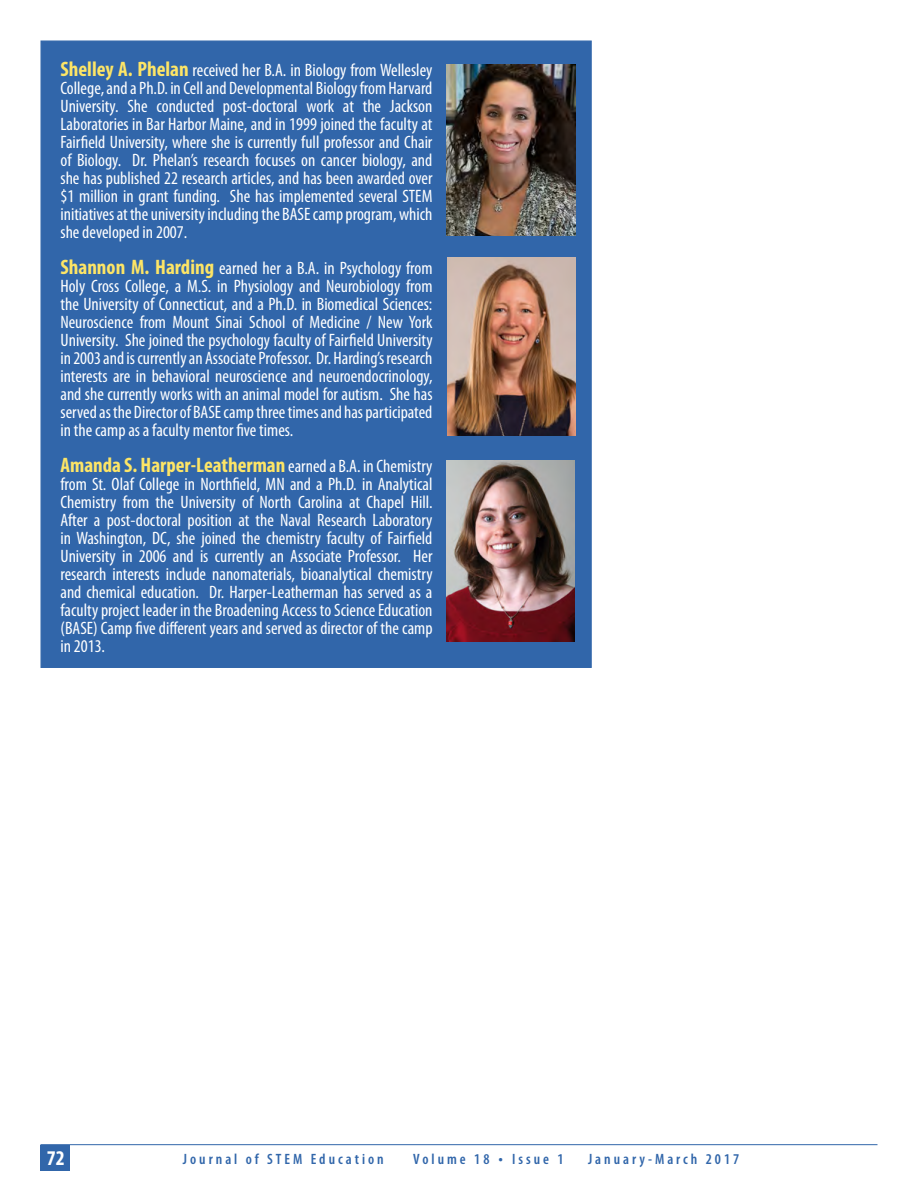
<style>
.page{position:relative;width:918px;height:1188px;background:#fff}
.page>*{position:absolute;margin:0;border:0;box-sizing:border-box;transform-origin:0 0}
.t1{font:700 condensed 21px "Myriad Pro";color:#fde566}
.t2{font:700 condensed 21px "Myriad Pro";color:#fff}
.t3{font:condensed 18px/18px "Myriad Pro";color:#fff;text-align:justify}
.t4{font:600 condensed 15px "Myriad Pro";letter-spacing:.2em;color:#3166aa}
.s1{font-weight:700;font-size:21px;color:#fde566}
.s2{font-weight:400;font-size:18px;color:#fff}
.s3{font-size:16.5px}
</style>
<div class="page">
<hr style="left:40px;top:1144px;width:838px;height:1px;background:#3166aa">
<div style="left:40px;top:1145px;width:30px;height:26px;background:#3166aa"></div>
<div style="left:40px;top:40px;width:552px;height:628px;background:#3166aa;border:1px solid #3166aa"></div>
<img style="left:446px;top:65px;width:130px;height:171px">
<img style="left:447px;top:257px;width:129px;height:179px">
<img style="left:446px;top:460px;width:129px;height:182px">
<p class="t3" style="left:60px;top:61px;width:374px"><span class="s1">Shelley A. Phelan</span> received her B.A. in Biology from Wellesley College, and a Ph.D. in Cell and Developmental Biology from Harvard University. She conducted post-doctoral work at the Jackson Laboratories in Bar Harbor Maine, and in 1999 joined the faculty at Fairfield University, where she is currently full professor and Chair of Biology. Dr. Phelan’s research focuses on cancer biology, and she has published 22 research articles, and has been awarded over $1 million in grant funding. She has implemented several STEM initiatives at the university including the BASE camp program, which she developed in 2007.</p>
<p class="t3" style="left:60px;top:259px;width:374px"><span class="s1">Shannon M. Harding</span> earned her a B.A. in Psychology from Holy Cross College, a M.S. in Physiology and Neurobiology from the University of Connecticut, and a Ph.D. in Biomedical Sciences:<br>Neuroscience from Mount Sinai School of Medicine / New York University. She joined the psychology faculty of Fairfield University in 2003 and is currently an Associate Professor. Dr. Harding’s research interests are in behavioral neuroscience and neuroendocrinology, and she currently works with an animal model for autism. She has served as the Director of BASE camp three times and has participated in the camp as a faculty mentor five times.</p>
<p class="t1" style="left:60px;top:452px;width:374px">Amanda S. Harper-Leatherman <span class="s2">earned a B.A. in Chemistry</span></p>
<p class="t3" style="left:60px;top:475px;width:374px">from St. Olaf College in Northfield, MN and a Ph.D. in Analytical Chemistry from the University of North Carolina at Chapel Hill.<br>After a post-doctoral position at the Naval Research Laboratory in Washington, DC, she joined the chemistry faculty of Fairfield University in 2006 and is currently an Associate Professor. Her research interests include nanomaterials, bioanalytical chemistry and chemical education. Dr. Harper-Leatherman has served as a faculty project leader in the Broadening Access to Science Education (BASE) Camp five different years and served as director of the camp in 2013.</p>
<p class="t2" style="left:47px;top:1145px;width:19px">72</p>
<p class="t4" style="left:183px;top:1150px;width:202px">Journal of STEM Education</p>
<p class="t4" style="left:413px;top:1150px;width:152px">Volume 18 <span class="s3">•</span> Issue 1</p>
<p class="t4" style="left:588px;top:1150px;width:153px">January-March 2017</p>
</div>
